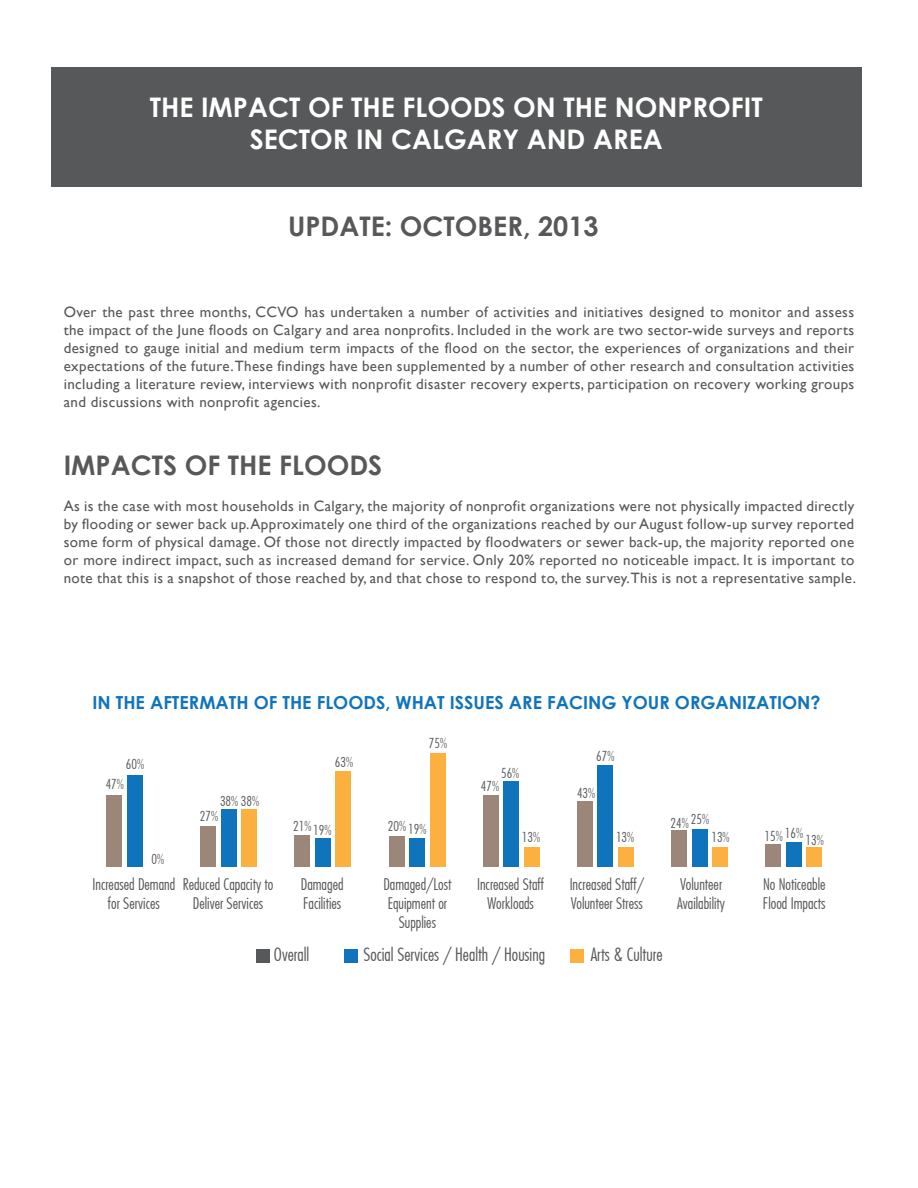
<style>
.page{position:relative;width:918px;height:1188px;background:#fff}
.page>*{position:absolute;margin:0;border:0;box-sizing:border-box;transform-origin:0 0}
.t1{font:202.5px "Chartwell Bars Vertical";color:#fbb03f}
.t2{font:700 27px/32.4px "Century Gothic";color:#fff;text-align:center}
.t3{font:700 27px "Century Gothic";color:#57585a}
.t4{font:700 18px "Century Gothic";color:#1074bc}
.t5{font:300 condensed 18px "Futura";color:#57585a}
.t6{font:300 condensed 15.75px/18.9px "Futura";color:#57585a;text-align:center}
.t7{font:15px/18px "Gill Sans";letter-spacing:.025em;color:#57585a;text-align:justify}
.t8{font:300 condensed 13.5px "Futura";color:#57585a}
.s1{color:#9b8679}
.s2{color:#1074bc}
</style>
<div class="page">
<div style="left:256px;top:949px;width:14px;height:13px;background:#57585a"></div>
<div style="left:344px;top:949px;width:13px;height:13px;background:#1074bc"></div>
<div style="left:570px;top:949px;width:14px;height:13px;background:#fbb03f"></div>
<div style="left:51px;top:67px;width:811px;height:119px;background:#57585a"></div>
<p class="t2" style="left:150px;top:90px;width:614px">THE IMPACT OF THE FLOODS ON THE NONPROFIT<br>SECTOR IN CALGARY AND AREA</p>
<p class="t3" style="left:288px;top:206px;width:312px">UPDATE: OCTOBER, 2013</p>
<p class="t7" style="left:64px;top:303px;width:792px">Over the past three months, CCVO has undertaken a number of activities and initiatives designed to monitor and assess the impact of the June floods on Calgary and area nonprofits. Included in the work are two sector-wide surveys and reports designed to gauge initial and medium term impacts of the flood on the sector, the experiences of organizations and their expectations of the future. These findings have been supplemented by a number of other research and consultation activities including a literature review, interviews with nonprofit disaster recovery experts, participation on recovery working groups and discussions with nonprofit agencies.</p>
<p class="t3" style="left:64px;top:445px;width:320px">IMPACTS OF THE FLOODS</p>
<p class="t7" style="left:64px;top:498px;width:794px">As is the case with most households in Calgary, the majority of nonprofit organizations were not physically impacted directly by flooding or sewer back up. Approximately one third of the organizations reached by our August follow-up survey reported some form of physical damage. Of those not directly impacted by floodwaters or sewer back-up, the majority reported one or more indirect impact, such as increased demand for service. Only 20% reported no noticeable impact. It is important to note that this is a snapshot of those reached by, and that chose to respond to, the survey. This is not a representative sample.</p>
<p class="t4" style="left:92px;top:689px;width:730px">IN THE AFTERMATH OF THE FLOODS, WHAT ISSUES ARE FACING YOUR ORGANIZATION?</p>
<p class="t8" style="left:429px;top:735px;width:20px">75%</p>
<p class="t8" style="left:596px;top:748px;width:20px">67%</p>
<p class="t1" style="left:96px;top:673px;width:738px"><span class="s1">47</span><span class="s2">60</span> <span class="s1">27</span>38 <span class="s1">2</span><span class="s2">19</span>63 <span class="s1">20</span><span class="s2">19</span>75 <span class="s1">47</span><span class="s2">56</span>13 <span class="s1">43</span><span class="s2">67</span>13 <span class="s1">4</span><span class="s2">25</span>13 <span class="s1">5</span><span class="s2">6</span>13</p>
<p class="t6" style="left:92px;top:875px;width:84px">Increased Demand for Services</p>
<p class="t6" style="left:183px;top:875px;width:92px">Reduced Capacity to<br>Deliver Services</p>
<p class="t6" style="left:301px;top:875px;width:44px;text-align:left">Damaged<br>Facilities</p>
<p class="t6" style="left:383px;top:875px;width:69px">Damaged/Lost<br>Equipment or<br>Supplies</p>
<p class="t6" style="left:477px;top:875px;width:69px">Increased Staff<br>Workloads</p>
<p class="t6" style="left:570px;top:875px;width:76px;text-align:left">Increased Staff/<br>Volunteer Stress</p>
<p class="t6" style="left:677px;top:875px;width:49px;text-align:left">Volunteer<br>Availability</p>
<p class="t6" style="left:763px;top:875px;width:64px;text-align:left">No Noticeable<br>Flood Impacts</p>
<p class="t8" style="left:335px;top:754px;width:20px">63%</p>
<p class="t8" style="left:126px;top:756px;width:20px">60%</p>
<p class="t8" style="left:501px;top:765px;width:20px">56%</p>
<p class="t8" style="left:106px;top:776px;width:20px">47%</p>
<p class="t8" style="left:481px;top:778px;width:20px">47%</p>
<p class="t8" style="left:577px;top:785px;width:20px">43%</p>
<p class="t8" style="left:220px;top:793px;width:41px">38% 38%</p>
<p class="t8" style="left:200px;top:808px;width:20px">27%</p>
<p class="t8" style="left:670px;top:813px;width:40px">24% 25%</p>
<p class="t8" style="left:293px;top:820px;width:40px">21%19%</p>
<p class="t8" style="left:388px;top:819px;width:40px">20% 19%</p>
<p class="t8" style="left:711px;top:829px;width:20px">13%</p>
<p class="t8" style="left:765px;top:826px;width:40px">15% 16%</p>
<p class="t8" style="left:806px;top:832px;width:20px">13%</p>
<p class="t8" style="left:522px;top:829px;width:20px">13%</p>
<p class="t8" style="left:616px;top:829px;width:20px">13%</p>
<p class="t8" style="left:152px;top:851px;width:14px">0%</p>
<p class="t5" style="left:274px;top:944px;width:37px">Overall</p>
<p class="t5" style="left:363px;top:944px;width:183px">Social Services / Health / Housing</p>
<p class="t5" style="left:591px;top:944px;width:73px">Arts &amp; Culture</p>
</div>
